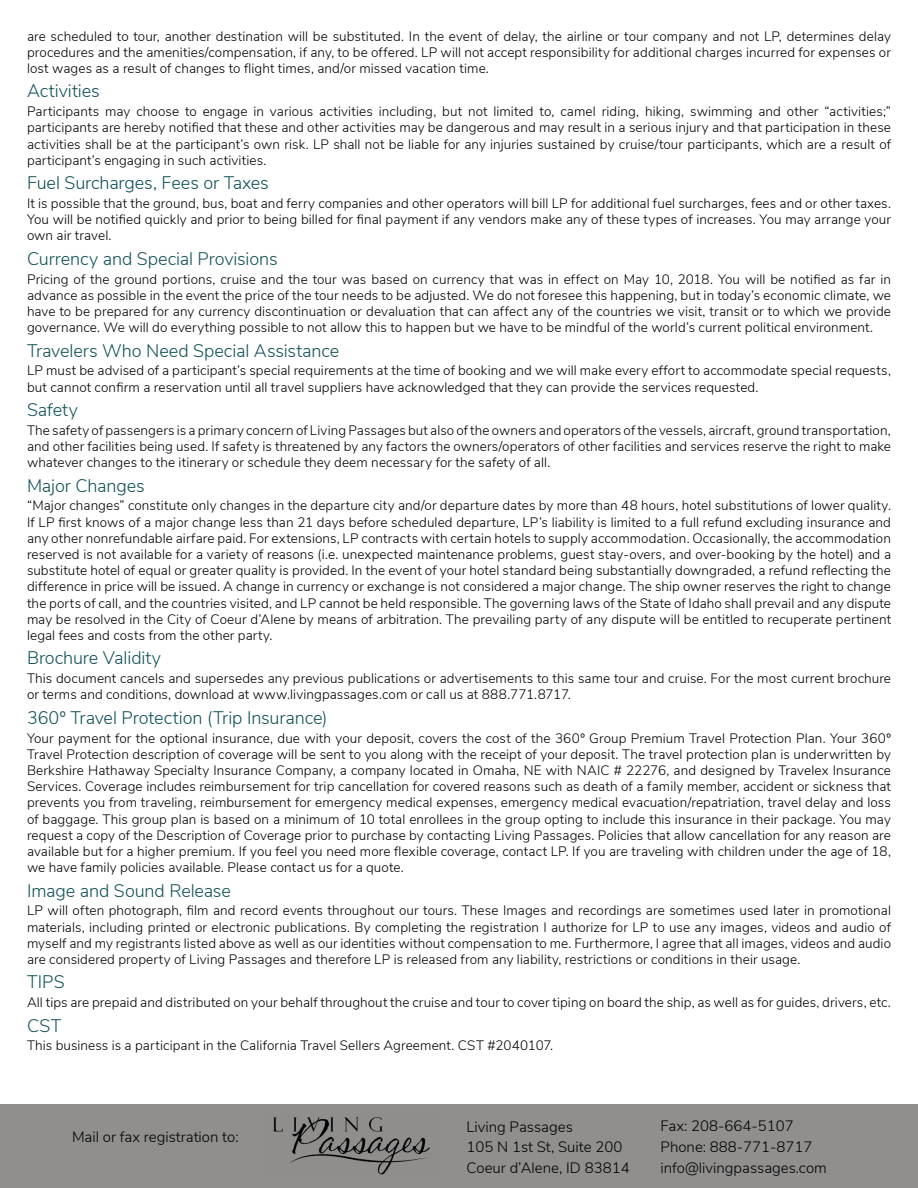
<style>
.page{position:relative;width:918px;height:1188px;background:#fff}
.page>*{position:absolute;margin:0;border:0;box-sizing:border-box;transform-origin:0 0}
.t1{font:300 18.15px "Nunito Sans";letter-spacing:-.005em;color:#135359}
.t2{font:300 15px "Nunito Sans";color:#000}
.t3{font:300 13.65px/16.2px "Nunito Sans";letter-spacing:.01em;color:#000;text-align:justify}
</style>
<div class="page">
<div style="left:0;top:1104px;width:918px;height:84px;background:#908f8e"></div>
<img style="left:273px;top:1117px;width:157px;height:58px">
<p class="t3" style="left:27px;top:27px;width:865px">are scheduled to tour, another destination will be substituted. In the event of delay, the airline or tour company and not LP, determines delay procedures and the amenities/compensation, if any, to be offered. LP will not accept responsibility for additional charges incurred for expenses or lost wages as a result of changes to flight times, and/or missed vacation time.</p>
<h1 class="t1" style="left:27px;top:78px;width:74px">Activities</h1>
<p class="t3" style="left:27px;top:103px;width:866px">Participants may choose to engage in various activities including, but not limited to, camel riding, hiking, swimming and other “activities;” participants are hereby notified that these and other activities may be dangerous and may result in a serious injury and that participation in these activities shall be at the participant’s own risk. LP shall not be liable for any injuries sustained by cruise/tour participants, which are a result of participant’s engaging in such activities.</p>
<h1 class="t1" style="left:27px;top:170px;width:243px">Fuel Surcharges, Fees or Taxes</h1>
<p class="t3" style="left:27px;top:194px;width:866px">It is possible that the ground, bus, boat and ferry companies and other operators will bill LP for additional fuel surcharges, fees and or other taxes.<br>You will be notified quickly and prior to being billed for final payment if any vendors make any of these types of increases. You may arrange your own air travel.</p>
<h1 class="t1" style="left:27px;top:245px;width:252px">Currency and Special Provisions</h1>
<p class="t3" style="left:27px;top:270px;width:866px">Pricing of the ground portions, cruise and the tour was based on currency that was in effect on May 10, 2018. You will be notified as far in advance as possible in the event the price of the tour needs to be adjusted. We do not foresee this happening, but in today’s economic climate, we have to be prepared for any currency discontinuation or devaluation that can affect any of the countries we visit, transit or to which we provide governance. We will do everything possible to not allow this to happen but we have to be mindful of the world’s current political environment.</p>
<h1 class="t1" style="left:27px;top:337px;width:314px">Travelers Who Need Special Assistance</h1>
<p class="t3" style="left:27px;top:362px;width:865px">LP must be advised of a participant’s special requirements at the time of booking and we will make every effort to accommodate special requests, but cannot confirm a reservation until all travel suppliers have acknowledged that they can provide the services requested.</p>
<h1 class="t1" style="left:27px;top:396px;width:52px">Safety</h1>
<p class="t3" style="left:27px;top:421px;width:866px">The safety of passengers is a primary concern of Living Passages but also of the owners and operators of the vessels, aircraft, ground transportation, and other facilities being used. If safety is threatened by any factors the owners/operators of other facilities and services reserve the right to make whatever changes to the itinerary or schedule they deem necessary for the safety of all.</p>
<h1 class="t1" style="left:27px;top:472px;width:119px">Major Changes</h1>
<p class="t3" style="left:27px;top:497px;width:866px">“Major changes” constitute only changes in the departure city and/or departure dates by more than 48 hours, hotel substitutions of lower quality.<br>If LP first knows of a major change less than 21 days before scheduled departure, LP’s liability is limited to a full refund excluding insurance and any other nonrefundable airfare paid. For extensions, LP contracts with certain hotels to supply accommodation. Occasionally, the accommodation reserved is not available for a variety of reasons (i.e. unexpected maintenance problems, guest stay-overs, and over-booking by the hotel) and a substitute hotel of equal or greater quality is provided. In the event of your hotel standard being substantially downgraded, a refund reflecting the difference in price will be issued. A change in currency or exchange is not considered a major change. The ship owner reserves the right to change the ports of call, and the countries visited, and LP cannot be held responsible. The governing laws of the State of Idaho shall prevail and any dispute may be resolved in the City of Coeur d’Alene by means of arbitration. The prevailing party of any dispute will be entitled to recuperate pertinent legal fees and costs from the other party.</p>
<h1 class="t1" style="left:27px;top:645px;width:136px">Brochure Validity</h1>
<p class="t3" style="left:27px;top:670px;width:866px">This document cancels and supersedes any previous publications or advertisements to this same tour and cruise. For the most current brochure or terms and conditions, download at www.livingpassages.com or call us at 888.771.8717.</p>
<h1 class="t1" style="left:27px;top:704px;width:302px">360º Travel Protection (Trip Insurance)</h1>
<p class="t3" style="left:27px;top:729px;width:866px">Your payment for the optional insurance, due with your deposit, covers the cost of the 360º Group Premium Travel Protection Plan. Your 360º Travel Protection description of coverage will be sent to you along with the receipt of your deposit. The travel protection plan is underwritten by Berkshire Hathaway Specialty Insurance Company, a company located in Omaha, NE with NAIC # 22276, and designed by Travelex Insurance Services. Coverage includes reimbursement for trip cancellation for covered reasons such as death of a family member, accident or sickness that prevents you from traveling, reimbursement for emergency medical expenses, emergency medical evacuation/repatriation, travel delay and loss of baggage. This group plan is based on a minimum of 10 total enrollees in the group opting to include this insurance in their package. You may request a copy of the Description of Coverage prior to purchase by contacting Living Passages. Policies that allow cancellation for any reason are available but for a higher premium. If you feel you need more flexible coverage, contact LP. If you are traveling with children under the age of 18, we have family policies available. Please contact us for a quote.</p>
<h1 class="t1" style="left:27px;top:877px;width:205px">Image and Sound Release</h1>
<p class="t3" style="left:27px;top:902px;width:866px">LP will often photograph, film and record events throughout our tours. These Images and recordings are sometimes used later in promotional materials, including printed or electronic publications. By completing the registration I authorize for LP to use any images, videos and audio of myself and my registrants listed above as well as our identities without compensation to me. Furthermore, I agree that all images, videos and audio are considered property of Living Passages and therefore LP is released from any liability, restrictions or conditions in their usage.</p>
<h1 class="t1" style="left:27px;top:969px;width:39px">TIPS</h1>
<p class="t3" style="left:27px;top:994px;width:865px">All tips are prepaid and distributed on your behalf throughout the cruise and tour to cover tiping on board the ship, as well as for guides, drivers, etc.</p>
<h1 class="t1" style="left:27px;top:1012px;width:36px">CST</h1>
<p class="t3" style="left:27px;top:1037px;width:528px">This business is a participant in the California Travel Sellers Agreement. CST #2040107.</p>
<p class="t2" style="left:72px;top:1126px;width:168px">Mail or fax registration to:</p>
<p class="t2" style="left:466px;top:1116px;width:108px">Living Passages</p>
<p class="t2" style="left:660px;top:1115px;width:135px">Fax: 208-664-5107</p>
<p class="t2" style="left:466px;top:1136px;width:157px">105 N 1st St, Suite 200</p>
<p class="t2" style="left:660px;top:1136px;width:154px">Phone: 888-771-8717</p>
<p class="t2" style="left:466px;top:1157px;width:165px">Coeur d’Alene, ID 83814</p>
<p class="t2" style="left:660px;top:1157px;width:168px">info@livingpassages.com</p>
</div>
